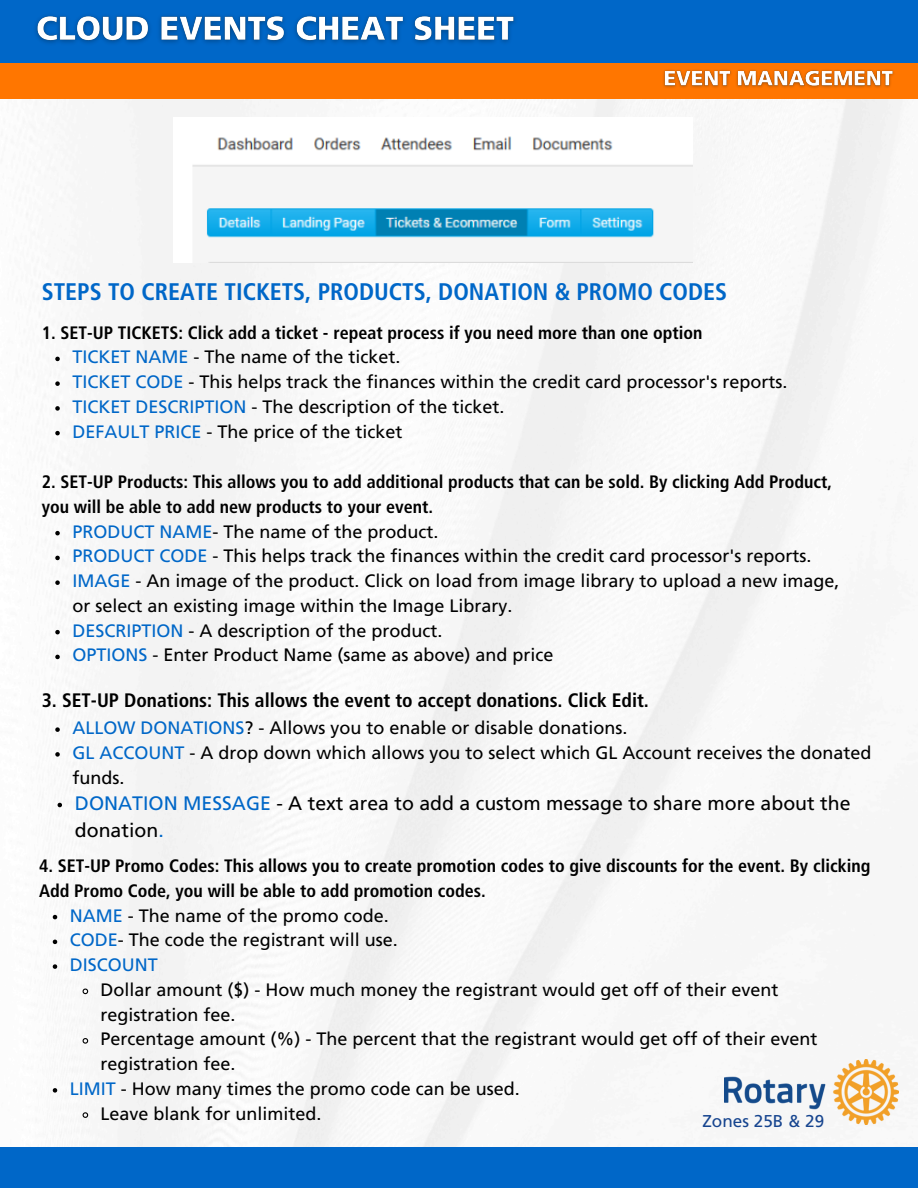
<style>
.page{position:relative;width:918px;height:1188px;background:#fff}
.page>*{position:absolute;margin:0;border:0;box-sizing:border-box;transform-origin:0 0}
.t1{font:700 condensed 24px "Frutiger LT Std";color:#0067c8}
.t2{font:19.5px/27px "Frutiger LT 55 Rm";color:#000}
.t3{font:700 condensed 19.5px "Frutiger LT Std";color:#000}
.t4{font:18px/24.8px "Frutiger LT 55 Rm";color:#000}
.t5{font:700 condensed 18px/24.8px "Frutiger LT Std";color:#000}
.t6{font:18px "Frutiger LT 55 Rm";color:#0067c8}
.t7{font:17.1px "Frutiger LT 55 Rm";color:#17458f}
.s1{color:#0067c8}
</style>
<div class="page">
<img style="left:0;top:98px;width:918px;height:1049px">
<svg style="left:55px;top:531px;width:5px;height:4px"></svg>
<svg style="left:55px;top:556px;width:5px;height:4px"></svg>
<svg style="left:55px;top:580px;width:5px;height:5px"></svg>
<svg style="left:55px;top:630px;width:5px;height:4px"></svg>
<svg style="left:55px;top:655px;width:5px;height:4px"></svg>
<img style="left:173px;top:117px;width:520px;height:145px">
<svg style="left:55px;top:357px;width:5px;height:4px"></svg>
<svg style="left:55px;top:381px;width:5px;height:5px"></svg>
<svg style="left:55px;top:406px;width:5px;height:5px"></svg>
<svg style="left:55px;top:431px;width:5px;height:4px"></svg>
<svg style="left:53px;top:915px;width:4px;height:4px"></svg>
<svg style="left:53px;top:940px;width:4px;height:4px"></svg>
<svg style="left:53px;top:964px;width:4px;height:5px"></svg>
<svg style="left:82px;top:988px;width:7px;height:7px"></svg>
<svg style="left:82px;top:1037px;width:7px;height:8px"></svg>
<svg style="left:53px;top:1088px;width:4px;height:5px"></svg>
<svg style="left:82px;top:1111px;width:7px;height:8px"></svg>
<svg style="left:55px;top:727px;width:5px;height:5px"></svg>
<svg style="left:55px;top:752px;width:5px;height:5px"></svg>
<svg style="left:58px;top:803px;width:4px;height:4px"></svg>
<div style="left:0;top:1147px;width:918px;height:41px;background:#0067c8"></div>
<img style="left:725px;top:1059px;width:174px;height:66px">
<div style="left:0;top:63px;width:918px;height:35px;background:#ff7600"></div>
<div style="left:0;top:0;width:918px;height:63px;background:#0067c8"></div>
<img style="left:35px;top:15px;width:480px;height:29px">
<img style="left:663px;top:70px;width:231px;height:18px">
<p class="t1" style="left:42px;top:282px;width:687px">STEPS TO CREATE TICKETS, PRODUCTS, DONATION &amp; PROMO CODES</p>
<p class="t5" style="left:42px;top:322px;width:662px">1. SET-UP TICKETS: Click add a ticket - repeat process if you need more than one option</p>
<h6 class="t4" style="left:72px;top:346px;width:330px"><span class="s1">TICKET NAME</span> - The name of the ticket.</h6>
<p class="t4" style="left:72px;top:370px;width:717px"><span class="s1">TICKET CODE</span> - This helps track the finances within the credit card processor's reports.</p>
<p class="t4" style="left:72px;top:395px;width:434px"><span class="s1">TICKET DESCRIPTION</span> - The description of the ticket.</p>
<p class="t4" style="left:72px;top:420px;width:332px"><span class="s1">DEFAULT PRICE</span> - The price of the ticket</p>
<p class="t5" style="left:42px;top:471px;width:792px">2. SET-UP Products: This allows you to add additional products that can be sold. By clicking Add Product, you will be able to add new products to your event.</p>
<h2 class="t4" style="left:72px;top:520px;width:368px"><span class="s1">PRODUCT NAME</span>- The name of the product.</h2>
<h6 class="t4" style="left:72px;top:545px;width:741px"><span class="s1">PRODUCT CODE</span> - This helps track the finances within the credit card processor's reports.</h6>
<p class="t4" style="left:72px;top:569px;width:769px"><span class="s1">IMAGE</span> - An image of the product. Click on load from image library to upload a new image, or select an existing image within the Image Library.</p>
<p class="t4" style="left:72px;top:619px;width:372px"><span class="s1">DESCRIPTION</span> - A description of the product.</p>
<p class="t4" style="left:72px;top:644px;width:483px"><span class="s1">OPTIONS</span> - Enter Product Name (same as above) and price</p>
<p class="t3" style="left:42px;top:693px;width:609px">3. SET-UP Donations: This allows the event to accept donations. Click Edit.</p>
<p class="t4" style="left:72px;top:716px;width:557px"><span class="s1">ALLOW DONATIONS</span>? - Allows you to enable or disable donations.</p>
<p class="t4" style="left:72px;top:741px;width:801px"><span class="s1">GL ACCOUNT</span> - A drop down which allows you to select which GL Account receives the donated funds.</p>
<p class="t2" style="left:75px;top:790px;width:777px"><span class="s1">DONATION MESSAGE</span> - A text area to add a custom message to share more about the donation<span class="s1">.</span></p>
<p class="t5" style="left:39px;top:855px;width:833px">4. SET-UP Promo Codes: This allows you to create promotion codes to give discounts for the event. By clicking<br>Add Promo Code, you will be able to add promotion codes.</p>
<h4 class="t4" style="left:70px;top:904px;width:321px"><span class="s1">NAME</span> - The name of the promo code.</h4>
<p class="t4" style="left:70px;top:929px;width:330px"><span class="s1">CODE</span>- The code the registrant will use.</p>
<p class="t6" style="left:70px;top:957px;width:90px">DISCOUNT</p>
<p class="t4" style="left:100px;top:978px;width:680px">Dollar amount ($) - How much money the registrant would get off of their event registration fee.</p>
<h6 class="t4" style="left:100px;top:1028px;width:719px">Percentage amount (%) - The percent that the registrant would get off of their event registration fee.</h6>
<p class="t4" style="left:70px;top:1077px;width:452px"><span class="s1">LIMIT</span> - How many times the promo code can be used.</p>
<p class="t4" style="left:100px;top:1102px;width:223px">Leave blank for unlimited.</p>
<p class="t7" style="left:702px;top:1114px;width:123px">Zones 25B &amp; 29</p>
</div>
